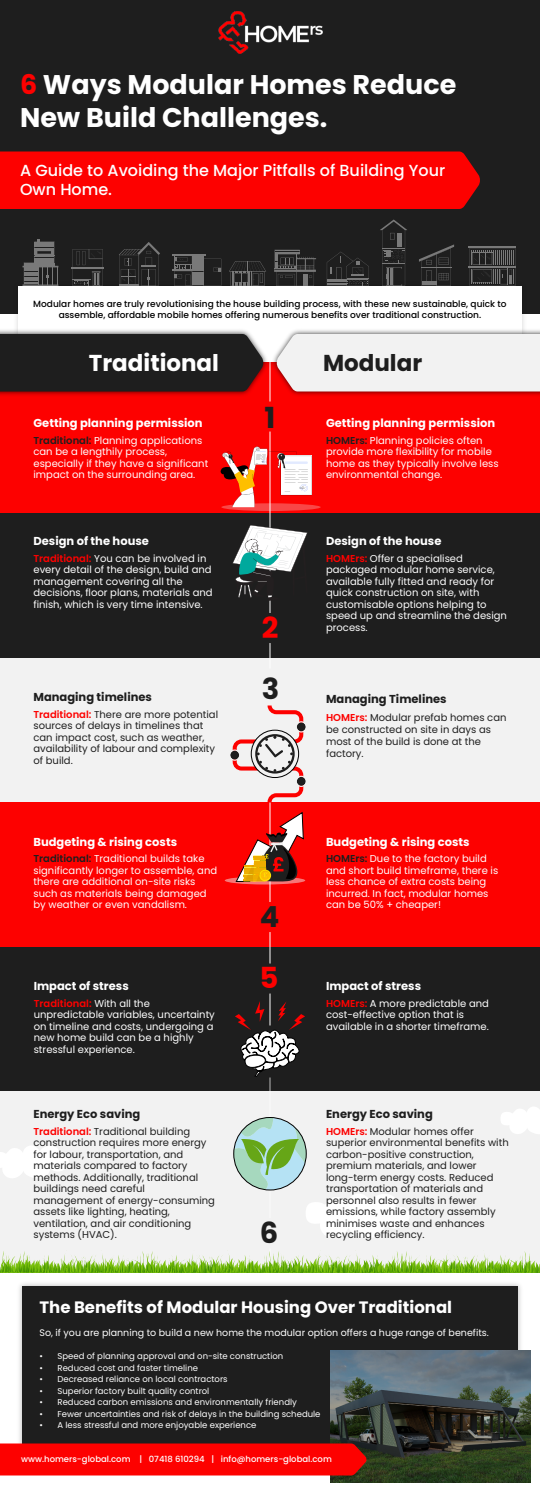
<style>
.page{position:relative;width:540px;height:1494px;background:#fff}
.page>*{position:absolute;margin:0;border:0;box-sizing:border-box;transform-origin:0 0}
.t1{font:700 29px "Poppins";color:#1e1e1e}
.t2{font:700 29px "Poppins";color:#fd0100}
.t3{font:700 27px/32.4px "Poppins";color:#fff}
.t4{font:700 23px "Poppins";color:#fff}
.t5{font:700 23px "Poppins";color:#1e1e1e}
.t6{font:700 16.5px "Poppins";color:#fff}
.t7{font:500 16px/19.2px "Poppins";color:#fff}
.t8{font:700 11.5px "Poppins";color:#fff}
.t9{font:700 11.5px "Poppins";color:#1e1e1e}
.t10{font:10px/11.5px "Poppins";color:#fff}
.t11{font:10px/11.5px "Poppins";color:#1e1e1e}
.t12{font:9.5px "Poppins";color:#fff}
.t13{font:500 9px/11.5px "Poppins";color:#000;text-align:center}
.t14{font:8.5px "Poppins";color:#fff}
.t15{font:500 8.5px "Poppins";color:#fff}
.s1{color:#fd0100}
.s2{font-weight:600;color:#1e1e1e}
.s3{font-weight:600;color:#fd0100}
</style>
<div class="page">
<div style="left:0;top:658px;width:540px;height:144px;background:#f2f2f2"></div>
<div style="left:0;top:1091px;width:540px;height:182px;background:#f2f2f2"></div>
<div style="left:0;top:362px;width:540px;height:151px;background:#fd0100"></div>
<div style="left:0;top:513px;width:540px;height:145px;background:#1e1e1e"></div>
<div style="left:0;top:946px;width:540px;height:145px;background:#1e1e1e"></div>
<div style="left:0;top:802px;width:540px;height:144px;background:#fd0100"></div>
<hr style="left:270px;top:1078px;width:1px;height:219px;background:#fff">
<hr style="left:270px;top:802px;width:1px;height:224px;background:#fff">
<hr style="left:270px;top:332px;width:1px;height:336px;background:#fff">
<div style="left:0;top:0;width:540px;height:314px;background:#1e1e1e"></div>
<div style="left:18px;top:286px;width:504px;height:76px;background:#fff"></div>
<img style="left:218px;top:12px;width:104px;height:41px">
<svg style="left:23px;top:239px;width:35px;height:47px"></svg>
<svg style="left:73px;top:249px;width:30px;height:37px"></svg>
<hr style="left:71px;top:267px;width:33px;height:1px;background:#fff">
<svg style="left:119px;top:242px;width:41px;height:44px"></svg>
<hr style="left:172px;top:269px;width:31px;height:2px;background:#fff">
<hr style="left:172px;top:254px;width:34px;height:2px;background:#fff">
<svg style="left:174px;top:256px;width:47px;height:30px"></svg>
<svg style="left:229px;top:261px;width:37px;height:25px"></svg>
<svg style="left:274px;top:250px;width:42px;height:36px"></svg>
<svg style="left:327px;top:252px;width:42px;height:34px"></svg>
<svg style="left:380px;top:220px;width:27px;height:66px"></svg>
<svg style="left:419px;top:244px;width:35px;height:42px"></svg>
<hr style="left:469px;top:247px;width:47px;height:1px;background:#fff">
<hr style="left:469px;top:266px;width:47px;height:2px;background:#fff">
<svg style="left:470px;top:248px;width:45px;height:38px"></svg>
<div style="left:0;top:151px;width:480px;height:58px;background:#fd0100"></div>
<img style="left:15px;top:1283px;width:506px;height:161px">
<div style="left:22px;top:1286px;width:496px;height:162px;background:#1e1e1e"></div>
<svg style="left:501px;top:1107px;width:39px;height:27px"></svg>
<img style="left:0;top:326px;width:540px;height:73px">
<div style="left:0;top:334px;width:264px;height:57px;background:#1e1e1e"></div>
<div style="left:276px;top:334px;width:264px;height:57px;background:#f2f2f2"></div>
<div style="left:255px;top:402px;width:30px;height:30px;background:#fd0100;border-radius:50%"></div>
<div style="left:255px;top:613px;width:30px;height:30px;background:#1e1e1e;border-radius:50%"></div>
<div style="left:254px;top:964px;width:30px;height:30px;background:#1e1e1e;border-radius:50%"></div>
<div style="left:255px;top:902px;width:30px;height:30px;background:#fd0100;border-radius:50%"></div>
<div style="left:255px;top:1218px;width:30px;height:30px;background:#f2f2f2;border-radius:50%"></div>
<svg style="left:232px;top:525px;width:76px;height:76px"></svg>
<svg style="left:0;top:1146px;width:69px;height:32px"></svg>
<svg style="left:0;top:1251px;width:540px;height:22px"></svg>
<svg style="left:225px;top:876px;width:80px;height:8px"></svg>
<svg style="left:236px;top:812px;width:68px;height:70px"></svg>
<svg style="left:221px;top:503px;width:100px;height:8px"></svg>
<svg style="left:220px;top:446px;width:92px;height:61px"></svg>
<svg style="left:234px;top:1118px;width:175px;height:120px"></svg>
<div style="left:234px;top:1117px;width:72px;height:73px;border:1px solid #000;border-radius:50%"></div>
<svg style="left:235px;top:1001px;width:70px;height:83px"></svg>
<svg style="left:230px;top:705px;width:76px;height:97px"></svg>
<img style="left:330px;top:1350px;width:200px;height:132px">
<div style="left:0;top:1444px;width:367px;height:32px;background:#fd0100"></div>
<h2 class="t3" style="left:20px;top:69px;width:438px"><span class="s1">6</span> Ways Modular Homes Reduce<br>New Build Challenges.</h2>
<h3 class="t7" style="left:20px;top:161px;width:427px">A Guide to Avoiding the Major Pitfalls of Building Your<br>Own Home.</h3>
<p class="t13" style="left:33px;top:298px;width:475px">Modular homes are truly revolutionising the house building process, with these new sustainable, quick to assemble, affordable mobile homes offering numerous benefits over traditional construction.</p>
<h3 class="t4" style="left:89px;top:350px;width:132px">Traditional</h3>
<h3 class="t5" style="left:323px;top:350px;width:101px">Modular</h3>
<h1 class="t1" style="left:264px;top:401px;width:12px">1</h1>
<p class="t8" style="left:34px;top:416px;width:171px">Getting planning permission</p>
<p class="t10" style="left:34px;top:434px;width:176px"><span class="s2">Traditional:</span> Planning applications can be a lengthily process, especially if they have a significant impact on the surrounding area.</p>
<p class="t8" style="left:326px;top:416px;width:171px">Getting planning permission</p>
<p class="t10" style="left:326px;top:434px;width:174px"><span class="s2">HOMErs:</span> Planning policies often provide more flexibility for mobile home as they typically involve less environmental change.</p>
<p class="t8" style="left:34px;top:535px;width:117px">Design of the house</p>
<p class="t10" style="left:34px;top:553px;width:181px"><span class="s3">Traditional:</span> You can be involved in every detail of the design, build and management covering all the decisions, floor plans, materials and finish, which is very time intensive.</p>
<p class="t9" style="left:34px;top:691px;width:120px">Managing timelines</p>
<p class="t11" style="left:34px;top:709px;width:186px"><span class="s3">Traditional:</span> There are more potential sources of delays in timelines that can impact cost, such as weather, availability of labour and complexity of build.</p>
<p class="t8" style="left:34px;top:835px;width:145px">Budgeting &amp; rising costs</p>
<p class="t10" style="left:34px;top:853px;width:185px"><span class="s2">Traditional:</span> Traditional builds take significantly longer to assemble, and there are additional on-site risks such as materials being damaged by weather or even vandalism.</p>
<p class="t8" style="left:34px;top:980px;width:97px">Impact of stress</p>
<p class="t10" style="left:34px;top:998px;width:183px"><span class="s3">Traditional:</span> With all the unpredictable variables, uncertainty on timeline and costs, undergoing a new home build can be a highly stressful experience.</p>
<p class="t9" style="left:34px;top:1108px;width:108px">Energy Eco saving</p>
<p class="t11" style="left:34px;top:1126px;width:183px"><span class="s3">Traditional:</span> Traditional building construction requires more energy for labour, transportation, and materials compared to factory methods. Additionally, traditional buildings need careful management of energy-consuming assets like lighting, heating, ventilation, and air conditioning systems (HVAC).</p>
<h1 class="t2" style="left:262px;top:611px;width:18px">2</h1>
<h1 class="t1" style="left:262px;top:672px;width:19px">3</h1>
<h1 class="t1" style="left:260px;top:900px;width:21px">4</h1>
<h1 class="t2" style="left:260px;top:961px;width:20px">5</h1>
<h1 class="t1" style="left:260px;top:1216px;width:20px">6</h1>
<p class="t8" style="left:326px;top:535px;width:117px">Design of the house</p>
<p class="t10" style="left:326px;top:553px;width:182px"><span class="s3">HOMErs:</span> Offer a specialised packaged modular home service, available fully fitted and ready for quick construction on site, with customisable options helping to speed up and streamline the design process.</p>
<p class="t9" style="left:326px;top:692px;width:122px">Managing Timelines</p>
<p class="t11" style="left:326px;top:711px;width:182px;line-height:12px"><span class="s3">HOMErs:</span> Modular prefab homes can be constructed on site in days as most of the build is done at the factory.</p>
<p class="t8" style="left:326px;top:835px;width:145px">Budgeting &amp; rising costs</p>
<p class="t10" style="left:326px;top:853px;width:174px"><span class="s2">HOMErs:</span> Due to the factory build and short build timeframe, there is less chance of extra costs being incurred. In fact, modular homes can be 50% + cheaper!</p>
<p class="t8" style="left:326px;top:980px;width:97px">Impact of stress</p>
<p class="t10" style="left:326px;top:998px;width:164px"><span class="s3">HOMErs:</span> A more predictable and cost-effective option that is available in a shorter timeframe.</p>
<p class="t9" style="left:326px;top:1108px;width:108px">Energy Eco saving</p>
<p class="t11" style="left:326px;top:1126px;width:184px"><span class="s3">HOMErs:</span> Modular homes offer superior environmental benefits with carbon-positive construction, premium materials, and lower long-term energy costs. Reduced transportation of materials and personnel also results in fewer emissions, while factory assembly minimises waste and enhances recycling efficiency.</p>
<h3 class="t6" style="left:40px;top:1298px;width:414px">The Benefits of Modular Housing Over Traditional</h3>
<p class="t12" style="left:40px;top:1327px;width:451px">So, if you are planning to build a new home the modular option offers a huge range of benefits.</p>
<p class="t14" style="left:40px;top:1351px;width:245px">• Speed of planning approval and on-site construction</p>
<p class="t14" style="left:40px;top:1363px;width:160px">• Reduced cost and faster timeline</p>
<p class="t14" style="left:40px;top:1374px;width:190px">• Decreased reliance on local contractors</p>
<p class="t14" style="left:40px;top:1386px;width:171px">• Superior factory built quality control</p>
<p class="t14" style="left:40px;top:1397px;width:259px">• Reduced carbon emissions and environmentally friendly</p>
<p class="t14" style="left:40px;top:1409px;width:283px">• Fewer uncertainties and risk of delays in the building schedule</p>
<p class="t14" style="left:40px;top:1420px;width:218px">• A less stressful and more enjoyable experience</p>
<p class="t15" style="left:21px;top:1454px;width:312px">www.homers-global.com | 07418 610294 | info@homers-global.com</p>
</div>
